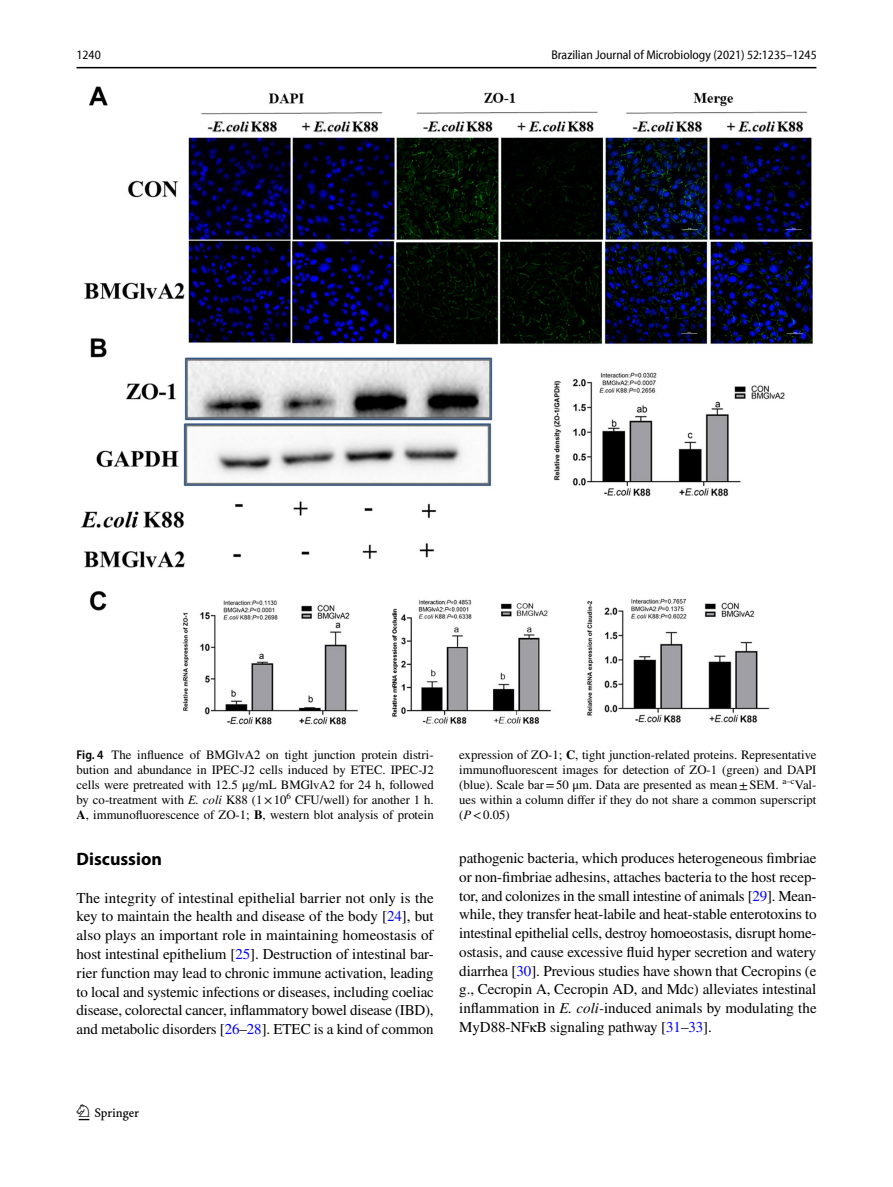
<style>
.page{position:relative;width:893px;height:1187px;background:#fff}
.page>*{position:absolute;margin:0;border:0;box-sizing:border-box;transform-origin:0 0}
.t1{font:22.5px "Springnew Regular 2";color:#000}
.t2{font:700 18px "Myriad Pro";color:#000}
.t3{font:15px/18.8px "STIX";letter-spacing:-.005em;color:#000;text-align:justify}
.t4{font:12.75px/15px "STIX";color:#000;text-align:justify}
.t5{font:semi-condensed 12.75px "Myriad Pro Unic";color:#000}
.s1{font-family:"Myriad Pro";font-weight:600;font-stretch:semi-condensed}
.s2{font-style:italic}
.s3{font-weight:700}
.s4{color:#00f}
</style>
<div class="page">
<hr style="left:77px;top:67px;width:739px;height:1px;background:#000">
<img style="left:81px;top:87px;width:731px;height:637px">
<p class="t5" style="left:76px;top:50px;width:26px">1240</p>
<p class="t5" style="left:551px;top:50px;width:267px">Brazilian Journal of Microbiology (2021) 52:1235–1245</p>
<p class="t4" style="left:77px;top:748px;width:359px"><span class="s1">Fig. 4</span> The influence of BMGlvA2 on tight junction protein distri&shy;bution and abundance in IPEC-J2 cells induced by ETEC. IPEC-J2 cells were pretreated with 12.5 μg/mL BMGlvA2 for 24 h, followed by co-treatment with <span class="s2">E. coli</span> K88 (1× -10<sup>6</sup> CFU/well) for another 1 h.<br><span class="s3">A</span>, immunofluorescence of ZO-1; <span class="s3">B</span>, western blot analysis of protein</p>
<p class="t4" style="left:459px;top:748px;width:359px">expression of ZO-1; <span class="s3">C</span>, tight junction-related proteins. Representative immunofluorescent images for detection of ZO-1 (green) and DAPI (blue). Scale bar=50 μm. Data are presented as mean±SEM. <sup>a–c</sup>Val&shy;ues within a column differ if they do not share a common superscript (<span class="s2">P</span>&lt;0.05)</p>
<p class="t2" style="left:77px;top:847px;width:87px">Discussion</p>
<p class="t3" style="left:77px;top:889px;width:359px">The integrity of intestinal epithelial barrier not only is the key to maintain the health and disease of the body [<span class="s4">24</span>], but also plays an important role in maintaining homeostasis of host intestinal epithelium [<span class="s4">25</span>]. Destruction of intestinal bar&shy;rier function may lead to chronic immune activation, leading to local and systemic infections or diseases, including coeliac disease, colorectal cancer, inflammatory bowel disease (IBD), and metabolic disorders [<span class="s4">26</span>–<span class="s4">28</span>]. ETEC is a kind of common</p>
<p class="t3" style="left:459px;top:849px;width:359px">pathogenic bacteria, which produces heterogeneous fimbriae or non-fimbriae adhesins, attaches bacteria to the host recep&shy;tor, and colonizes in the small intestine of animals [<span class="s4">29</span>]. Mean&shy;while, they transfer heat-labile and heat-stable enterotoxins to intestinal epithelial cells, destroy homoeostasis, disrupt home&shy;ostasis, and cause excessive fluid hyper secretion and watery diarrhea [<span class="s4">30</span>]. Previous studies have shown that Cecropins (e g., Cecropin A, Cecropin AD, and Mdc) alleviates intestinal inflammation in <span class="s2">E. coli-</span>induced animals by modulating the MyD88-NFκB signaling pathway [<span class="s4">31</span>–<span class="s4">33</span>].</p>
<h1 class="t1" style="left:79px;top:1104px;width:62px">1 3</h1>
</div>
